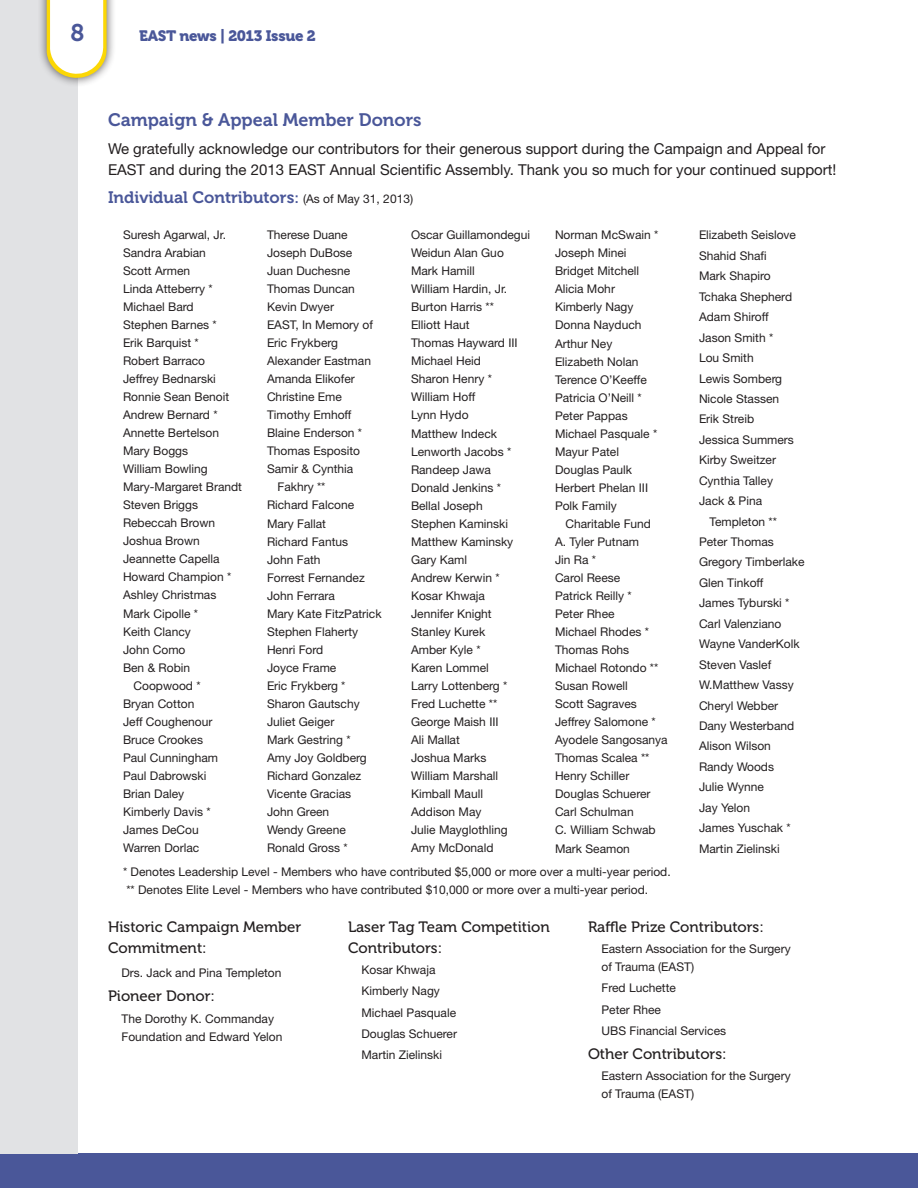
<style>
.page{position:relative;width:918px;height:1188px;background:#fff}
.page>*{position:absolute;margin:0;border:0;box-sizing:border-box;transform-origin:0 0}
.t1{font:24px "Museo 700";color:#4a5799}
.t2{font:18px "Museo 700";color:#4a5799}
.t3{font:16.5px "Museo 700";color:#4a5799}
.t4{font:15px/21px "Helvetica Neue LT Std";color:#231f20}
.t5{font:15px/21px "Museo 500";color:#231f20}
.t6{font:15px "Museo 900";letter-spacing:-.02em;color:#4a5799}
.t7{font:12px/18px "Helvetica Neue LT Std";color:#231f20}
.s1{font-size:15px}
.s2{font-family:"Helvetica Neue LT Std";font-size:12px;color:#231f20}
</style>
<div class="page">
<div style="left:0;top:1154px;width:918px;height:34px;background:#4a5799"></div>
<div style="left:0;top:0;width:77px;height:1154px;background:#e1e2e4"></div>
<div style="left:37px;top:0;width:79px;height:87px;background:#231f20;opacity:.75"></div>
<svg style="left:47px;top:0;width:60px;height:79px"></svg>
<h1 class="t1" style="left:70px;top:19px;width:15px">8</h1>
<p class="t6" style="left:139px;top:27px;width:178px">EAST news | 2013 Issue 2</p>
<h2 class="t2" style="left:108px;top:110px;width:315px">Campaign &amp; Appeal Member Donors</h2>
<p class="t4" style="left:108px;top:138px;width:730px">We gratefully acknowledge our contributors for their generous support during the Campaign and Appeal for<br>EAST and during the 2013 EAST Annual Scientific Assembly. Thank you so much for your continued support!</p>
<h3 class="t3" style="left:108px;top:188px;width:307px">Individual Contributors<span class="s1">:</span> <span class="s2">(As of May 31, 2013)</span></h3>
<p class="t7" style="left:123px;top:225px;width:105px">Suresh Agarwal, Jr.</p>
<p class="t7" style="left:123px;top:243px;width:84px">Sandra Arabian</p>
<p class="t7" style="left:123px;top:261px;width:69px">Scott Armen</p>
<p class="t7" style="left:123px;top:279px;width:91px">Linda Atteberry *</p>
<p class="t7" style="left:123px;top:297px;width:72px">Michael Bard</p>
<p class="t7" style="left:123px;top:316px;width:95px">Stephen Barnes *</p>
<p class="t7" style="left:123px;top:334px;width:77px">Erik Barquist *</p>
<p class="t7" style="left:123px;top:352px;width:84px">Robert Barraco</p>
<p class="t7" style="left:123px;top:370px;width:94px">Jeffrey Bednarski</p>
<p class="t7" style="left:123px;top:388px;width:108px">Ronnie Sean Benoit</p>
<p class="t7" style="left:123px;top:406px;width:96px">Andrew Bernard *</p>
<p class="t7" style="left:123px;top:424px;width:98px">Annette Bertelson</p>
<p class="t7" style="left:123px;top:442px;width:67px">Mary Boggs</p>
<p class="t7" style="left:123px;top:460px;width:86px">William Bowling</p>
<p class="t7" style="left:123px;top:478px;width:121px">Mary-Margaret Brandt</p>
<p class="t7" style="left:123px;top:496px;width:77px">Steven Briggs</p>
<p class="t7" style="left:123px;top:514px;width:94px">Rebeccah Brown</p>
<p class="t7" style="left:123px;top:532px;width:78px">Joshua Brown</p>
<p class="t7" style="left:123px;top:550px;width:98px">Jeannette Capella</p>
<p class="t7" style="left:123px;top:568px;width:110px">Howard Champion *</p>
<p class="t7" style="left:123px;top:586px;width:95px">Ashley Christmas</p>
<p class="t7" style="left:123px;top:604px;width:77px">Mark Cipolle *</p>
<p class="t7" style="left:123px;top:622px;width:69px">Keith Clancy</p>
<p class="t7" style="left:123px;top:640px;width:64px">John Como</p>
<p class="t7" style="left:123px;top:658px;width:69px">Ben &amp; Robin</p>
<p class="t7" style="left:134px;top:676px;width:69px">Coopwood *</p>
<p class="t7" style="left:123px;top:694px;width:73px">Bryan Cotton</p>
<p class="t7" style="left:123px;top:712px;width:91px">Jeff Coughenour</p>
<p class="t7" style="left:123px;top:730px;width:82px">Bruce Crookes</p>
<p class="t7" style="left:123px;top:748px;width:97px">Paul Cunningham</p>
<p class="t7" style="left:123px;top:766px;width:85px">Paul Dabrowski</p>
<p class="t7" style="left:123px;top:784px;width:63px">Brian Daley</p>
<p class="t7" style="left:123px;top:802px;width:89px">Kimberly Davis *</p>
<p class="t7" style="left:123px;top:821px;width:77px">James DeCou</p>
<p class="t7" style="left:123px;top:839px;width:78px">Warren Dorlac</p>
<p class="t7" style="left:267px;top:226px;width:82px">Therese Duane</p>
<p class="t7" style="left:267px;top:244px;width:87px">Joseph DuBose</p>
<p class="t7" style="left:267px;top:262px;width:85px">Juan Duchesne</p>
<p class="t7" style="left:267px;top:280px;width:89px">Thomas Duncan</p>
<p class="t7" style="left:267px;top:298px;width:69px">Kevin Dwyer</p>
<p class="t7" style="left:267px;top:316px;width:108px">EAST, In Memory of</p>
<p class="t7" style="left:267px;top:334px;width:72px">Eric Frykberg</p>
<p class="t7" style="left:267px;top:352px;width:106px">Alexander Eastman</p>
<p class="t7" style="left:267px;top:370px;width:89px">Amanda Elikofer</p>
<p class="t7" style="left:267px;top:388px;width:76px">Christine Eme</p>
<p class="t7" style="left:267px;top:406px;width:86px">Timothy Emhoff</p>
<p class="t7" style="left:267px;top:424px;width:97px">Blaine Enderson *</p>
<p class="t7" style="left:267px;top:442px;width:95px">Thomas Esposito</p>
<p class="t7" style="left:267px;top:460px;width:88px">Samir &amp; Cynthia</p>
<p class="t7" style="left:278px;top:478px;width:50px">Fakhry **</p>
<p class="t7" style="left:267px;top:496px;width:89px">Richard Falcone</p>
<p class="t7" style="left:267px;top:514px;width:61px">Mary Fallat</p>
<p class="t7" style="left:267px;top:532px;width:83px">Richard Fantus</p>
<p class="t7" style="left:267px;top:550px;width:55px">John Fath</p>
<p class="t7" style="left:267px;top:568px;width:99px">Forrest Fernandez</p>
<p class="t7" style="left:267px;top:586px;width:70px">John Ferrara</p>
<p class="t7" style="left:267px;top:604px;width:116px">Mary Kate FitzPatrick</p>
<p class="t7" style="left:267px;top:622px;width:93px">Stephen Flaherty</p>
<p class="t7" style="left:267px;top:640px;width:58px">Henri Ford</p>
<p class="t7" style="left:267px;top:658px;width:71px">Joyce Frame</p>
<p class="t7" style="left:267px;top:676px;width:80px">Eric Frykberg *</p>
<p class="t7" style="left:267px;top:694px;width:94px">Sharon Gautschy</p>
<p class="t7" style="left:267px;top:712px;width:69px">Juliet Geiger</p>
<p class="t7" style="left:267px;top:731px;width:85px">Mark Gestring *</p>
<p class="t7" style="left:267px;top:749px;width:101px">Amy Joy Goldberg</p>
<p class="t7" style="left:267px;top:767px;width:96px">Richard Gonzalez</p>
<p class="t7" style="left:267px;top:785px;width:86px">Vicente Gracias</p>
<p class="t7" style="left:267px;top:803px;width:64px">John Green</p>
<p class="t7" style="left:267px;top:821px;width:80px">Wendy Greene</p>
<p class="t7" style="left:267px;top:839px;width:82px">Ronald Gross *</p>
<p class="t7" style="left:411px;top:226px;width:121px">Oscar Guillamondegui<br>Weidun Alan Guo<br>Mark Hamill<br>William Hardin, Jr.<br>Burton Harris **<br>Elliott Haut<br>Thomas Hayward III<br>Michael Heid<br>Sharon Henry *<br>William Hoff<br>Lynn Hydo<br>Matthew Indeck<br>Lenworth Jacobs *<br>Randeep Jawa<br>Donald Jenkins *<br>Bellal Joseph<br>Stephen Kaminski<br>Matthew Kaminsky<br>Gary Kaml<br>Andrew Kerwin *<br>Kosar Khwaja<br>Jennifer Knight<br>Stanley Kurek<br>Amber Kyle *<br>Karen Lommel<br>Larry Lottenberg *<br>Fred Luchette **<br>George Maish III<br>Ali Mallat<br>Joshua Marks<br>William Marshall<br>Kimball Maull<br>Addison May<br>Julie Mayglothling<br>Amy McDonald</p>
<p class="t7" style="left:555px;top:226px;width:105px">Norman McSwain *<br>Joseph Minei<br>Bridget Mitchell<br>Alicia Mohr<br>Kimberly Nagy<br>Donna Nayduch<br>Arthur Ney<br>Elizabeth Nolan<br>Terence O’Keeffe<br>Patricia O’Neill *<br>Peter Pappas<br>Michael Pasquale *<br>Mayur Patel<br>Douglas Paulk<br>Herbert Phelan III<br>Polk Family</p>
<p class="t7" style="left:555px;top:514px;width:114px;text-indent:10px">Charitable Fund<br>A. Tyler Putnam<br>Jin Ra *<br>Carol Reese<br>Patrick Reilly *<br>Peter Rhee<br>Michael Rhodes *<br>Thomas Rohs<br>Michael Rotondo **<br>Susan Rowell<br>Scott Sagraves<br>Jeffrey Salomone *<br>Ayodele Sangosanya<br>Thomas Scalea **<br>Henry Schiller<br>Douglas Schuerer<br>Carl Schulman<br>C. William Schwab<br>Mark Seamon</p>
<p class="t7" style="left:123px;top:862px;width:549px">* Denotes Leadership Level - Members who have contributed $5,000 or more over a multi-year period. ** Denotes Elite Level - Members who have contributed $10,000 or more over a multi-year period.</p>
<p class="t7" style="left:699px;top:226px;width:99px">Elizabeth Seislove</p>
<p class="t7" style="left:699px;top:246px;width:69px">Shahid Shafi</p>
<p class="t7" style="left:699px;top:267px;width:73px">Mark Shapiro</p>
<p class="t7" style="left:699px;top:287px;width:95px">Tchaka Shepherd</p>
<p class="t7" style="left:699px;top:308px;width:71px">Adam Shiroff</p>
<p class="t7" style="left:699px;top:328px;width:76px">Jason Smith *</p>
<p class="t7" style="left:699px;top:349px;width:56px">Lou Smith</p>
<p class="t7" style="left:699px;top:369px;width:85px">Lewis Somberg</p>
<p class="t7" style="left:699px;top:390px;width:82px">Nicole Stassen</p>
<p class="t7" style="left:699px;top:410px;width:57px">Erik Streib</p>
<p class="t7" style="left:699px;top:430px;width:96px">Jessica Summers</p>
<p class="t7" style="left:699px;top:451px;width:79px">Kirby Sweitzer</p>
<p class="t7" style="left:699px;top:471px;width:76px">Cynthia Talley</p>
<p class="t7" style="left:699px;top:492px;width:65px">Jack &amp; Pina</p>
<p class="t7" style="left:710px;top:512px;width:69px">Templeton **</p>
<p class="t7" style="left:699px;top:533px;width:76px">Peter Thomas</p>
<p class="t7" style="left:699px;top:553px;width:107px">Gregory Timberlake</p>
<p class="t7" style="left:699px;top:573px;width:66px">Glen Tinkoff</p>
<p class="t7" style="left:699px;top:594px;width:92px">James Tyburski *</p>
<p class="t7" style="left:699px;top:614px;width:84px">Carl Valenziano</p>
<p class="t7" style="left:699px;top:635px;width:102px">Wayne VanderKolk</p>
<p class="t7" style="left:699px;top:655px;width:74px">Steven Vaslef</p>
<p class="t7" style="left:699px;top:676px;width:96px">W.Matthew Vassy</p>
<p class="t7" style="left:699px;top:696px;width:81px">Cheryl Webber</p>
<p class="t7" style="left:699px;top:717px;width:97px">Dany Westerband</p>
<p class="t7" style="left:699px;top:737px;width:73px">Alison Wilson</p>
<p class="t7" style="left:699px;top:757px;width:77px">Randy Woods</p>
<p class="t7" style="left:699px;top:778px;width:66px">Julie Wynne</p>
<p class="t7" style="left:699px;top:798px;width:53px">Jay Yelon</p>
<p class="t7" style="left:699px;top:819px;width:93px">James Yuschak *</p>
<p class="t7" style="left:699px;top:839px;width:82px">Martin Zielinski</p>
<p class="t5" style="left:108px;top:917px;width:195px">Historic Campaign Member<br>Commitment:</p>
<p class="t7" style="left:122px;top:964px;width:162px">Drs. Jack and Pina Templeton</p>
<p class="t5" style="left:108px;top:986px;width:108px">Pioneer Donor:</p>
<p class="t7" style="left:122px;top:1009px;width:162px">The Dorothy K. Commanday<br>Foundation and Edward Yelon</p>
<p class="t5" style="left:348px;top:917px;width:203px">Laser Tag Team Competition<br>Contributors:</p>
<p class="t7" style="left:362px;top:959px;width:97px;line-height:21.3px">Kosar Khwaja<br>Kimberly Nagy<br>Michael Pasquale<br>Douglas Schuerer<br>Martin Zielinski</p>
<p class="t5" style="left:588px;top:917px;width:177px">Raffle Prize Contributors:</p>
<p class="t7" style="left:602px;top:940px;width:191px">Eastern Association for the Surgery of Trauma (EAST)</p>
<p class="t7" style="left:602px;top:977px;width:126px;line-height:21.3px">Fred Luchette<br>Peter Rhee<br>UBS Financial Services</p>
<p class="t5" style="left:588px;top:1044px;width:140px">Other Contributors:</p>
<p class="t7" style="left:602px;top:1067px;width:191px">Eastern Association for the Surgery of Trauma (EAST)</p>
</div>
